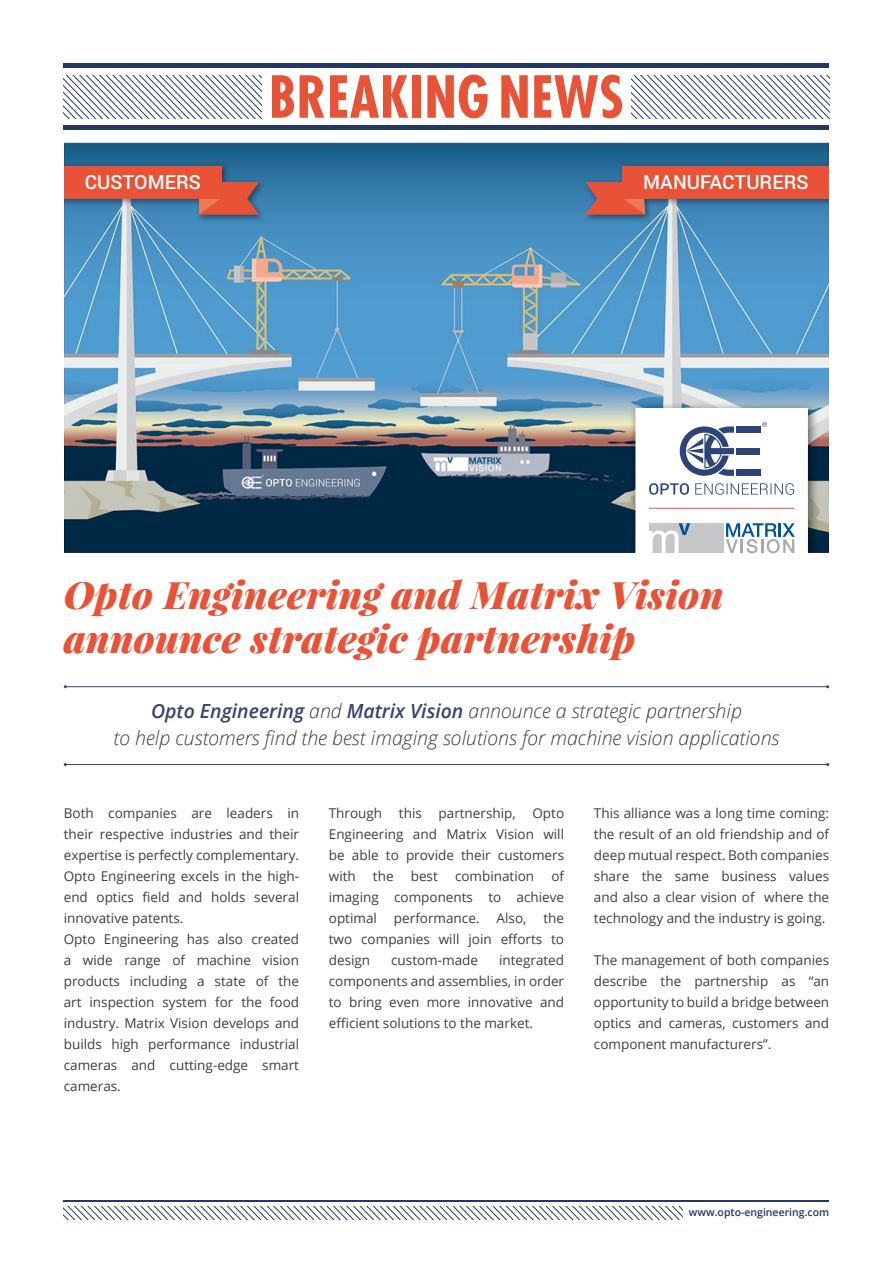
<style>
.page{position:relative;width:893px;height:1263px;background:#fff}
.page>*{position:absolute;margin:0;border:0;box-sizing:border-box;transform-origin:0 0}
.t1{font:700 condensed 56.4px "Futura Std";letter-spacing:.01em;color:#e85236}
.t2{font:italic 900 37.95px/43.5px "Playfair Display";letter-spacing:.01em;color:#e85236}
.t3{font:italic 300 19.5px/27px "Open Sans";color:#3e3d40;text-align:center}
.t4{font:500 19.5px "Roboto";color:#fff}
.t5{font:13.5px/21px "Open Sans";color:#3e3d40;text-align:justify}
.t6{font:600 10.5px "Open Sans";color:#243765}
.s1{font-weight:600;color:#39436f}
</style>
<div class="page">
<img style="left:64px;top:142px;width:765px;height:411px">
<div style="left:5px;top:162px;width:261px;height:61px;background:#000;opacity:.44"></div>
<svg style="left:199px;top:182px;width:60px;height:33px;background:#d05845"></svg>
<div style="left:9px;top:166px;width:213px;height:32px;background:#e85236"></div>
<div style="left:582px;top:162px;width:262px;height:61px;background:#000;opacity:.44"></div>
<svg style="left:585px;top:182px;width:60px;height:33px;background:#cf5a48"></svg>
<div style="left:622px;top:166px;width:214px;height:32px;background:#e85236"></div>
<div style="left:629px;top:402px;width:190px;height:164px;background:#000;opacity:.55"></div>
<div style="left:635px;top:408px;width:173px;height:147px;background:#fff"></div>
<div style="left:736px;top:448px;width:24px;height:6px;background:#2d447a"></div>
<div style="left:736px;top:470px;width:24px;height:6px;background:#2d447a"></div>
<div style="left:736px;top:426px;width:24px;height:7px;background:#2d447a"></div>
<svg style="left:680px;top:426px;width:54px;height:50px"></svg>
<svg style="left:762px;top:422px;width:5px;height:5px"></svg>
<svg style="left:649px;top:483px;width:145px;height:12px"></svg>
<hr style="left:649px;top:508px;width:145px;height:1px;background:#e85236">
<hr style="left:65px;top:764px;width:763px;height:1px;background:#39436f">
<hr style="left:65px;top:686px;width:763px;height:1px;background:#39436f">
<div style="left:829px;top:138px;width:64px;height:429px;background:#fff"></div>
<div style="left:0;top:135px;width:64px;height:434px;background:#fff"></div>
<div style="left:0;top:553px;width:893px;height:41px;background:#fff"></div>
<div style="left:64px;top:125px;width:765px;height:5px;background:#243765"></div>
<hr style="left:64px;top:1200px;width:765px;height:1px;background:#243765">
<hr style="left:64px;top:64px;width:765px;height:4px;background:#243765">
<svg style="left:64px;top:75px;width:197px;height:43px"></svg>
<svg style="left:64px;top:1207px;width:618px;height:12px"></svg>
<svg style="left:631px;top:75px;width:198px;height:43px"></svg>
<div style="left:649px;top:523px;width:74px;height:30px;background:#c6c7c8"></div>
<svg style="left:649px;top:523px;width:41px;height:30px"></svg>
<svg style="left:726px;top:523px;width:69px;height:30px"></svg>
<hr style="left:740px;top:539px;width:3px;height:14px;background:#a7a8aa">
<h1 class="t1" style="left:269px;top:62px;width:356px">BREAKING NEWS</h1>
<h3 class="t4" style="left:85px;top:168px;width:118px">CUSTOMERS</h3>
<h3 class="t4" style="left:643px;top:168px;width:167px">MANUFACTURERS</h3>
<h2 class="t2" style="left:64px;top:572px;width:661px">Opto Engineering and Matrix Vision announce strategic partnership</h2>
<h3 class="t3" style="left:114px;top:697px;width:667px"><span class="s1">Opto Engineering</span> and <span class="s1">Matrix Vision</span> announce a strategic partnership<br>to help customers find the best imaging solutions for machine vision applications</h3>
<p class="t5" style="left:64px;top:802px;width:237px;text-align:left">Both companies are leaders in their respective industries and their expertise is perfectly complementary.<br>Opto Engineering excels in the high&shy;end optics field and holds several innovative patents.<br>Opto Engineering has also created a wide range of machine vision products including a state of the art inspection system for the food industry. Matrix Vision develops and builds high performance industrial cameras and cutting-edge smart cameras.</p>
<p class="t5" style="left:329px;top:802px;width:237px">Through this partnership, Opto Engineering and Matrix Vision will be able to provide their customers with</p>
<p class="t5" style="left:329px;top:865px;width:237px;text-indent:223px">of imaging components to achieve optimal</p>
<p class="t5" style="left:373px;top:865px;width:22px">the</p>
<p class="t5" style="left:411px;top:865px;width:29px">best</p>
<p class="t5" style="left:455px;top:865px;width:81px">combination</p>
<p class="t5" style="left:394px;top:907px;width:87px">performance.</p>
<p class="t5" style="left:497px;top:907px;width:31px">Also,</p>
<p class="t5" style="left:329px;top:907px;width:237px;text-indent:215px">the two companies will join efforts to design</p>
<p class="t5" style="left:329px;top:949px;width:237px;text-indent:170px">integrated components and assemblies, in order to bring even more innovative and efficient solutions to the market.</p>
<p class="t5" style="left:391px;top:949px;width:88px">custom-made</p>
<p class="t5" style="left:594px;top:802px;width:237px">This alliance was a long time coming: the result of an old friendship and of deep mutual respect. Both companies share the same business values and also a clear vision of where the technology and the industry is going.</p>
<p class="t5" style="left:594px;top:949px;width:237px">The management of both companies describe the partnership as “an opportunity to build a bridge between optics and cameras, customers and component manufacturers”.</p>
<p class="t6" style="left:689px;top:1205px;width:142px">www.opto-engineering.com</p>
</div>
